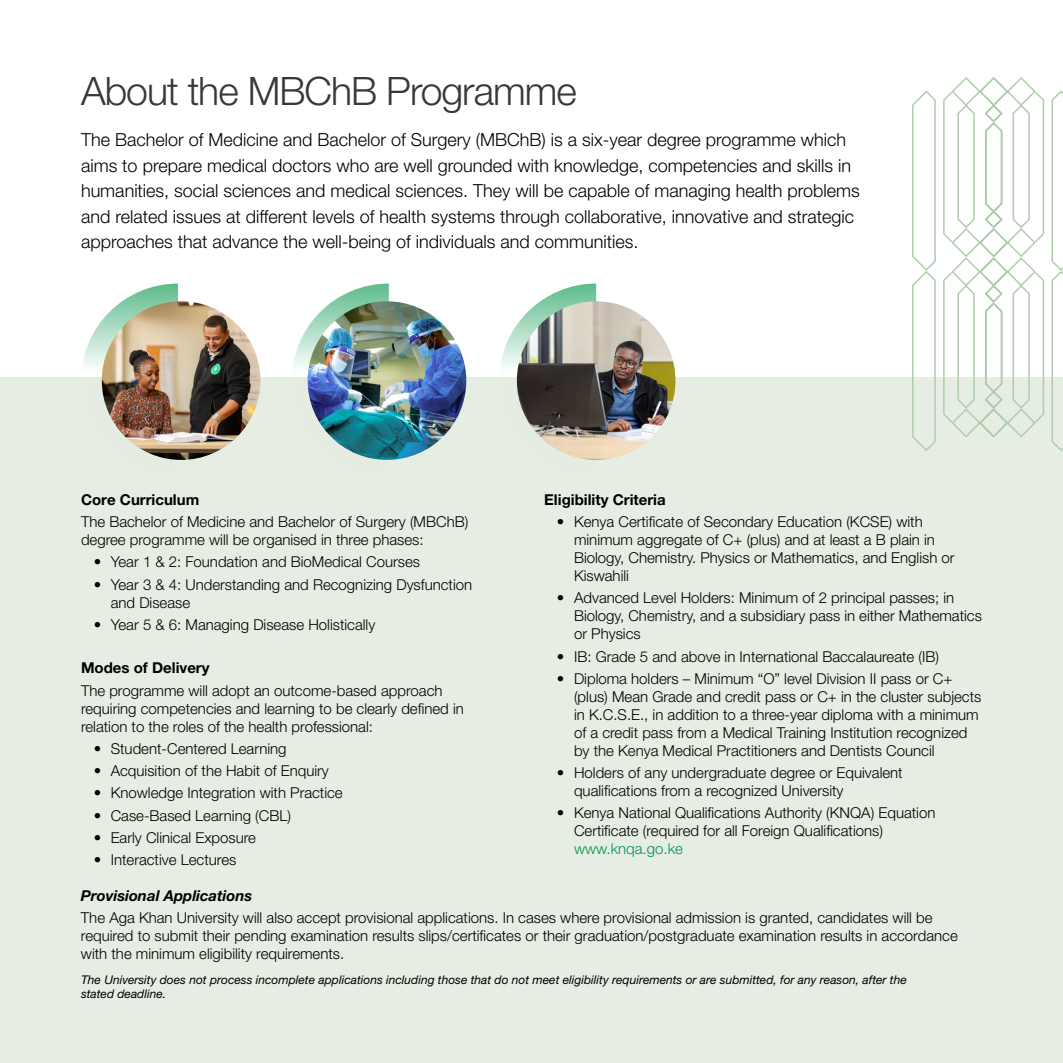
<style>
.page{position:relative;width:1063px;height:1063px;background:#fff}
.page>*{position:absolute;margin:0;border:0;box-sizing:border-box;transform-origin:0 0}
.t1{font:300 39.15px "Helvetica Neue LT Pro";letter-spacing:-.025em;color:#383839}
.t2{font:300 18px/25.5px "Helvetica Neue LT Pro";color:#000}
.t3{font:300 15px/18px "Helvetica Neue LT Pro";color:#000}
.t4{font:700 15px "Helvetica Neue LT Pro";color:#000}
.t5{font:italic 700 15px "Helvetica Neue LT Pro";color:#000}
.t6{font:300 15px "Helvetica Neue LT Pro";color:#009548}
.t7{font:italic 12px/14.4px "Helvetica Neue LT Pro";color:#000}
</style>
<div class="page">
<div style="left:0;top:378px;width:1063px;height:685px;background:#e6ede3"></div>
<svg style="left:81px;top:284px;width:97px;height:176px"></svg>
<svg style="left:292px;top:284px;width:97px;height:176px"></svg>
<svg style="left:499px;top:284px;width:97px;height:176px"></svg>
<img style="left:102px;top:301px;width:158px;height:159px;border-radius:79px">
<img style="left:308px;top:301px;width:158px;height:159px;border-radius:79px">
<img style="left:517px;top:301px;width:158px;height:159px;border-radius:79px">
<svg style="left:911px;top:77px;width:152px;height:374px"></svg>
<h1 class="t1" style="left:81px;top:67px;width:497px">About the MBChB Programme</h1>
<p class="t2" style="left:81px;top:127px;width:780px">The Bachelor of Medicine and Bachelor of Surgery (MBChB) is a six-year degree programme which aims to prepare medical doctors who are well grounded with knowledge, competencies and skills in humanities, social sciences and medical sciences. They will be capable of managing health problems and related issues at different levels of health systems through collaborative, innovative and strategic approaches that advance the well-being of individuals and communities.</p>
<p class="t4" style="left:81px;top:490px;width:120px">Core Curriculum</p>
<p class="t3" style="left:81px;top:512px;width:389px">The Bachelor of Medicine and Bachelor of Surgery (MBChB) degree programme will be organised in three phases:</p>
<p class="t3" style="left:94px;top:553px;width:328px">• Year 1 &amp; 2: Foundation and BioMedical Courses</p>
<p class="t3" style="left:111px;top:575px;width:363px;text-indent:-17px">• Year 3 &amp; 4: Understanding and Recognizing Dysfunction and Disease</p>
<p class="t3" style="left:94px;top:615px;width:283px">• Year 5 &amp; 6: Managing Disease Holistically</p>
<p class="t4" style="left:81px;top:659px;width:130px">Modes of Delivery</p>
<p class="t3" style="left:81px;top:681px;width:384px">The programme will adopt an outcome-based approach requiring competencies and learning to be clearly defined in relation to the roles of the health professional:</p>
<p class="t3" style="left:94px;top:739px;width:194px">• Student-Centered Learning</p>
<p class="t3" style="left:94px;top:761px;width:237px">• Acquisition of the Habit of Enquiry</p>
<p class="t3" style="left:94px;top:784px;width:251px">• Knowledge Integration with Practice</p>
<p class="t3" style="left:94px;top:806px;width:199px">• Case-Based Learning (CBL)</p>
<p class="t3" style="left:94px;top:828px;width:164px">• Early Clinical Exposure</p>
<p class="t3" style="left:94px;top:850px;width:144px">• Interactive Lectures</p>
<p class="t4" style="left:544px;top:490px;width:123px">Eligibility Criteria</p>
<p class="t3" style="left:574px;top:512px;width:382px;text-indent:-17px">• Kenya Certificate of Secondary Education (KCSE) with minimum aggregate of C+ (plus) and at least a B plain in Biology, Chemistry. Physics or Mathematics, and English or Kiswahili</p>
<p class="t3" style="left:574px;top:589px;width:409px;text-indent:-17px">• Advanced Level Holders: Minimum of 2 principal passes; in<br>Biology, Chemistry, and a subsidiary pass in either Mathematics or Physics</p>
<p class="t3" style="left:557px;top:647px;width:384px">• IB: Grade 5 and above in International Baccalaureate (IB)</p>
<p class="t3" style="left:574px;top:669px;width:409px;text-indent:-17px">• Diploma holders – Minimum “O” level Division II pass or C+ (plus) Mean Grade and credit pass or C+ in the cluster subjects in K.C.S.E., in addition to a three-year diploma with a minimum of a credit pass from a Medical Training Institution recognized by the Kenya Medical Practitioners and Dentists Council</p>
<p class="t3" style="left:574px;top:763px;width:330px;text-indent:-17px">• Holders of any undergraduate degree or Equivalent qualifications from a recognized University</p>
<p class="t3" style="left:574px;top:804px;width:363px;text-indent:-17px">• Kenya National Qualifications Authority (KNQA) Equation<br>Certificate (required for all Foreign Qualifications)</p>
<p class="t6" style="left:574px;top:840px;width:110px">www.knqa.go.ke</p>
<p class="t5" style="left:81px;top:886px;width:173px">Provisional Applications</p>
<p class="t3" style="left:81px;top:909px;width:878px">The Aga Khan University will also accept provisional applications. In cases where provisional admission is granted, candidates will be required to submit their pending examination results slips/certificates or their graduation/postgraduate examination results in accordance with the minimum eligibility requirements.</p>
<p class="t7" style="left:81px;top:972px;width:827px">The University does not process incomplete applications including those that do not meet eligibility requirements or are submitted, for any reason, after the stated deadline.</p>
</div>
